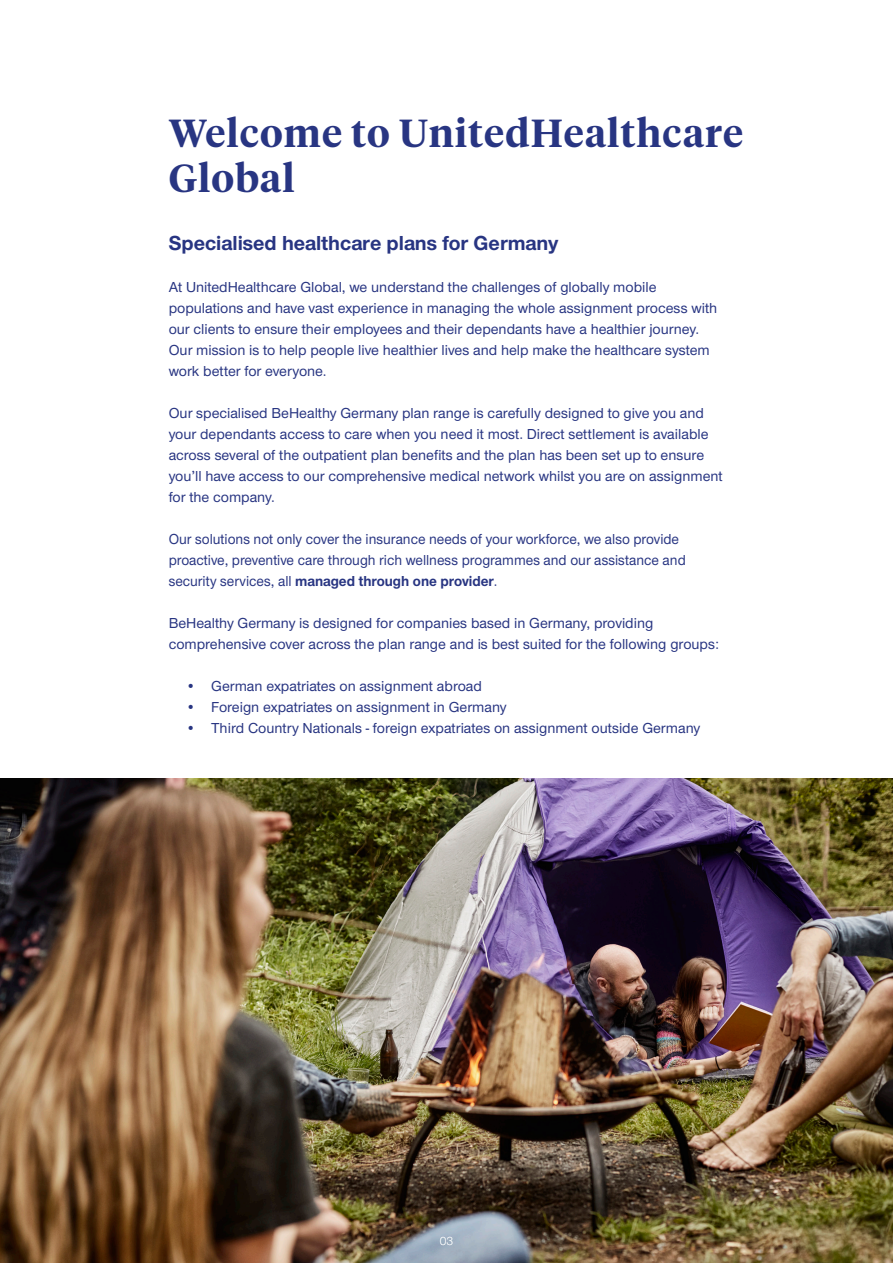
<style>
.page{position:relative;width:893px;height:1263px;background:#fff}
.page>*{position:absolute;margin:0;border:0;box-sizing:border-box;transform-origin:0 0}
.t1{font:600 39px/45px "UHC Serif Headline";letter-spacing:.03em;color:#283582}
.t2{font:700 21px "UHC Sans";color:#283582}
.t3{font:500 15px/21px "UHC Sans";color:#283582}
.t4{font:500 15px/21px "UHC Sans";color:#283582;scale:.96 1}
.t5{font:300 12px "UHC Sans";color:#fff}
.s1{font-weight:700}
</style>
<div class="page">
<img style="left:0;top:779px;width:893px;height:484px">
<p class="t1" style="left:169px;top:109px;width:576px">Welcome to UnitedHealthcare<br>Global</p>
<p class="t2" style="left:169px;top:229px;width:391px">Specialised healthcare plans for Germany</p>
<p class="t3" style="left:169px;top:276px;width:550px">At UnitedHealthcare Global, we understand the challenges of globally mobile populations and have vast experience in managing the whole assignment process with our clients to ensure their employees and their dependants have a healthier journey.<br>Our mission is to help people live healthier lives and help make the healthcare system work better for everyone.</p>
<p class="t3" style="left:169px;top:402px;width:556px">Our specialised BeHealthy Germany plan range is carefully designed to give you and your dependants access to care when you need it most. Direct settlement is available across several of the outpatient plan benefits and the plan has been set up to ensure you’ll have access to our comprehensive medical network whilst you are on assignment for the company.</p>
<p class="t4" style="left:169px;top:528px;width:540px">Our solutions not only cover the insurance needs of your workforce, we also provide proactive, preventive care through rich wellness programmes and our assistance and security services, all <span class="s1">managed through one provider</span>.</p>
<p class="t3" style="left:169px;top:612px;width:552px">BeHealthy Germany is designed for companies based in Germany, providing comprehensive cover across the plan range and is best suited for the following groups:</p>
<p class="t3" style="left:186px;top:675px;width:298px">• German expatriates on assignment abroad</p>
<p class="t3" style="left:186px;top:696px;width:322px">• Foreign expatriates on assignment in Germany</p>
<p class="t3" style="left:186px;top:717px;width:516px">• Third Country Nationals - foreign expatriates on assignment outside Germany</p>
<p class="t5" style="left:440px;top:1233px;width:15px">03</p>
</div>
